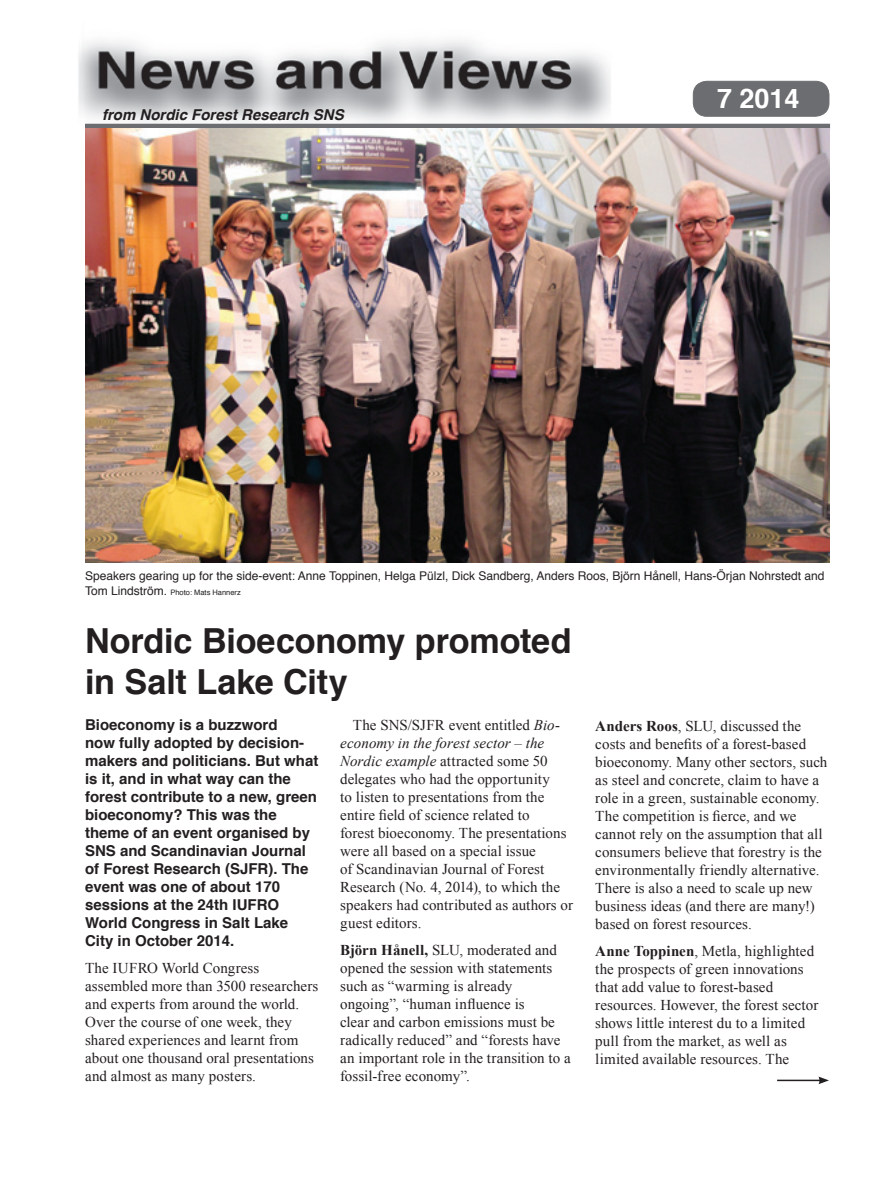
<style>
.page{position:relative;width:893px;height:1191px;background:#fff}
.page>*{position:absolute;margin:0;border:0;box-sizing:border-box;transform-origin:0 0}
.t1{font:700 34.5px/41.4px "Helvetica";letter-spacing:-.005em;color:#231f20}
.t2{font:700 27px "Helvetica";color:#fff}
.t3{font:15px/18px "Times New Roman";letter-spacing:.005em;color:#231f20}
.t4{font:700 15px/18px "Helvetica";color:#231f20}
.t5{font:italic 700 15px "Helvetica";color:#231f20}
.t6{font:12px "Helvetica";color:#231f20}
.t7{font:7.5px "Helvetica";color:#231f20}
.s1{font-size:12px}
.s2{font-style:italic}
.s3{font-weight:700}
</style>
<div class="page">
<img style="left:78px;top:40px;width:585px;height:84px">
<div style="left:85px;top:124px;width:745px;height:6px;background:#6c6d70"></div>
<div style="left:693px;top:81px;width:136px;height:35px;background:#6c6d70;border-radius:13px"></div>
<div style="left:693px;top:81px;width:136px;height:35px;border:1px solid #6c6d70;border-radius:13px"></div>
<hr style="left:777px;top:1079px;width:44px;height:2px;background:#231f20">
<svg style="left:818px;top:1076px;width:11px;height:8px"></svg>
<img style="left:85px;top:128px;width:744px;height:434px">
<p class="t5" style="left:102px;top:102px;width:243px">from Nordic Forest Research SNS</p>
<h2 class="t2" style="left:717px;top:77px;width:84px">7 2014</h2>
<p class="t6" style="left:85px;top:567px;width:741px">Speakers gearing up for the side-event: Anne Toppinen, Helga Pülzl, Dick Sandberg, Anders Roos, Björn Hånell, Hans-Örjan Nohrstedt and</p>
<p class="t7" style="left:85px;top:586px;width:157px"><span class="s1">Tom Lindström.</span> Photo: Mats Hannerz</p>
<h1 class="t1" style="left:85px;top:620px;width:488px">Nordic Bioeconomy promoted in Salt Lake City</h1>
<p class="t4" style="left:85px;top:716px;width:235px">Bioeconomy is a buzzword<br>now fully adopted by decision&shy;makers and politicians. But what is it, and in what way can the forest contribute to a new, green bioeconomy? This was the theme of an event organised by<br>SNS and Scandinavian Journal of Forest Research (SJFR). The event was one of about 170 sessions at the 24th IUFRO<br>World Congress in Salt Lake<br>City in October 2014.</p>
<p class="t3" style="left:85px;top:958px;width:235px">The IUFRO World Congress assembled more than 3500 researchers and experts from around the world.<br>Over the course of one week, they shared experiences and learnt from about one thousand oral presentations and almost as many posters.</p>
<p class="t3" style="left:340px;top:716px;width:234px;text-indent:13px">The SNS/SJFR event entitled <span class="s2">Bio&shy;economy in the forest sector – the Nordic example</span> attracted some 50 delegates who had the opportunity<br>to listen to presentations from the entire field of science related to<br>forest bioeconomy. The presentations were all based on a special issue<br>of Scandinavian Journal of Forest Research (No. 4, 2014), to which the speakers had contributed as authors or guest editors.</p>
<p class="t3" style="left:340px;top:940px;width:232px"><span class="s3">Björn Hånell,</span> SLU, moderated and opened the session with statements such as “warming is already ongoing”, “human influence is<br>clear and carbon emissions must be radically reduced” and “forests have an important role in the transition to a fossil-free economy”.</p>
<p class="t3" style="left:595px;top:716px;width:234px"><span class="s3">Anders Roos</span>, SLU, discussed the costs and benefits of a forest-based bioeconomy. Many other sectors, such as steel and concrete, claim to have a role in a green, sustainable economy.<br>The competition is fierce, and we cannot rely on the assumption that all consumers believe that forestry is the environmentally friendly alternative.<br>There is also a need to scale up new business ideas (and there are many!) based on forest resources.</p>
<p class="t3" style="left:595px;top:941px;width:225px"><span class="s3">Anne Toppinen</span>, Metla, highlighted the prospects of green innovations that add value to forest-based resources. However, the forest sector shows little interest du to a limited pull from the market, as well as limited available resources. The</p>
</div>
